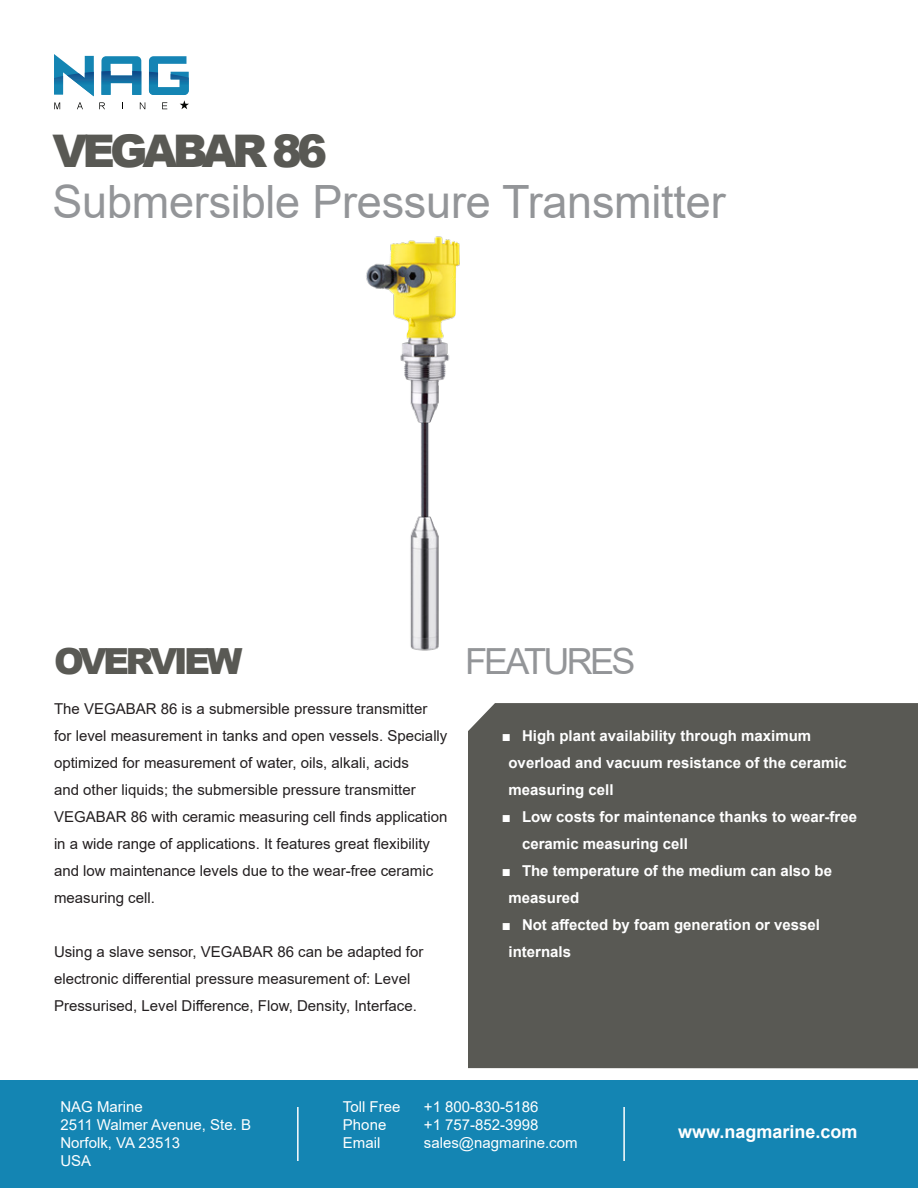
<style>
.page{position:relative;width:918px;height:1188px;background:#fff}
.page>*{position:absolute;margin:0;border:0;box-sizing:border-box;transform-origin:0 0}
.t1{font:45.9px "Arial";letter-spacing:-.005em;color:#939598}
.t2{font:900 45px "Arial";letter-spacing:-.11em;color:#595954}
.t3{font:36px "Arial";letter-spacing:-.075em;color:#939598}
.t4{font:900 36px "Arial";letter-spacing:-.1em;color:#595954}
.t5{font:700 18px "Arial";color:#fff}
.t6{font:15px/27px "Arial";color:#231f20}
.t7{font:700 15px/27px "Arial";color:#fff}
.t8{font:15px "Arial";color:#fff}
.s1{font-weight:400}
</style>
<div class="page">
<div style="left:468px;top:703px;width:450px;height:365px;background:#595954"></div>
<img style="left:366px;top:236px;width:94px;height:415px">
<div style="left:0;top:1080px;width:918px;height:108px;background:#1485b3"></div>
<hr style="left:297px;top:1107px;width:2px;height:54px;background:#fff">
<hr style="left:623px;top:1107px;width:2px;height:54px;background:#fff">
<svg style="left:54px;top:54px;width:135px;height:55px"></svg>
<p class="t2" style="left:52px;top:118px;width:276px">VEGABAR 86</p>
<p class="t1" style="left:52px;top:170px;width:675px">Submersible Pressure Transmitter</p>
<p class="t4" style="left:54px;top:635px;width:190px">OVERVIEW</p>
<p class="t6" style="left:54px;top:695px;width:395px">The VEGABAR 86 is a submersible pressure transmitter for level measurement in tanks and open vessels. Specially optimized for measurement of water, oils, alkali, acids<br>and other liquids; the submersible pressure transmitter VEGABAR 86 with ceramic measuring cell finds application in a wide range of applications. It features great flexibility and low maintenance levels due to the wear-free ceramic measuring cell.</p>
<p class="t6" style="left:54px;top:938px;width:371px">Using a slave sensor, VEGABAR 86 can be adapted for electronic differential pressure measurement of: Level<br>Pressurised, Level Difference, Flow, Density, Interface.</p>
<p class="t3" style="left:465px;top:637px;width:172px">FEATURES</p>
<p class="t7" style="left:508px;top:722px;width:340px;text-indent:-7px"><span class="s1">■</span> High plant availability through maximum overload and vacuum resistance of the ceramic measuring cell</p>
<p class="t7" style="left:522px;top:803px;width:337px;text-indent:-20px"><span class="s1">■</span> Low costs for maintenance thanks to wear-free ceramic measuring cell</p>
<p class="t7" style="left:508px;top:857px;width:325px;text-indent:-7px"><span class="s1">■</span> The temperature of the medium can also be measured</p>
<p class="t7" style="left:508px;top:911px;width:313px;text-indent:-7px"><span class="s1">■</span> Not affected by foam generation or vessel internals</p>
<p class="t8" style="left:60px;top:1097px;width:84px">NAG Marine</p>
<p class="t8" style="left:60px;top:1115px;width:192px">2511 Walmer Avenue, Ste. B</p>
<p class="t8" style="left:60px;top:1133px;width:121px">Norfolk, VA 23513</p>
<p class="t8" style="left:60px;top:1151px;width:32px">USA</p>
<p class="t8" style="left:343px;top:1097px;width:59px">Toll Free</p>
<p class="t8" style="left:343px;top:1115px;width:45px">Phone</p>
<p class="t8" style="left:343px;top:1133px;width:39px">Email</p>
<p class="t8" style="left:424px;top:1097px;width:116px">+1 800-830-5186</p>
<p class="t8" style="left:424px;top:1115px;width:116px">+1 757-852-3998</p>
<p class="t8" style="left:424px;top:1133px;width:155px">sales@nagmarine.com</p>
<p class="t5" style="left:678px;top:1119px;width:181px">www.nagmarine.com</p>
</div>
